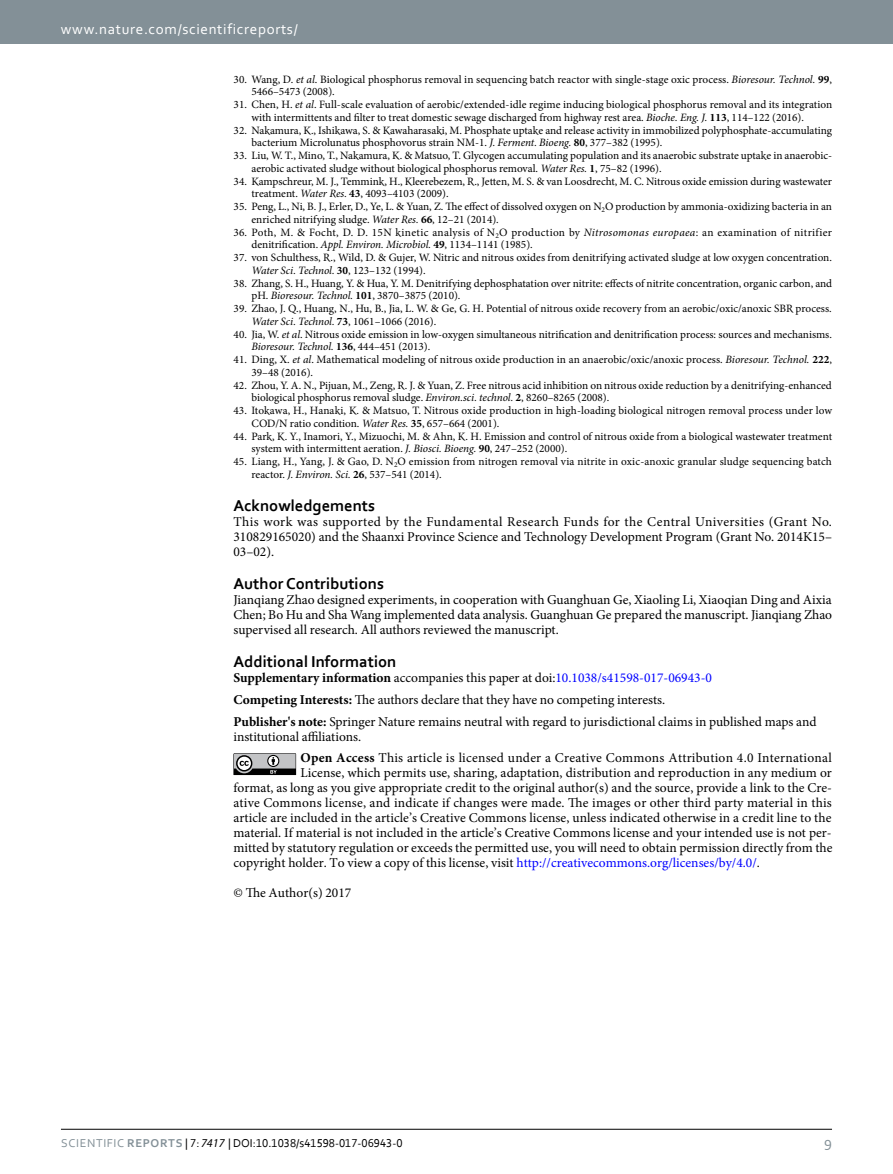
<style>
.page{position:relative;width:893px;height:1174px;background:#fff}
.page>*{position:absolute;margin:0;border:0;box-sizing:border-box;transform-origin:0 0}
.t1{font:700 16.5px "Corbel";color:#000}
.t2{font:15px "Corbel 2";letter-spacing:.045em;color:#fff}
.t3{font:15px "Corbel 2";color:#839097}
.t4{font:13.5px/15px "Minion Pro";color:#000;text-align:justify}
.t5{font:13.5px/21.8px "Minion Pro";letter-spacing:.02em;color:#000}
.t6{font:12px "Corbel";color:#000}
.t7{font:11.25px/12.8px "Minion Pro";color:#000}
.t8{font:11.25px/12.8px "Minion Pro";letter-spacing:.02em;color:#000}
.s1{font-style:italic}
.s2{font-weight:700}
.s3{color:#00f}
.s4{font-family:"Corbel 2";color:#839097}
.s5{font-family:"Corbel Bold 2";color:#839097}
.s6{font-family:"Myriad Pro";font-style:italic}
</style>
<div class="page">
<div style="left:0;top:0;width:893px;height:43px;background:#839097"></div>
<hr style="left:61px;top:1129px;width:771px;height:1px;background:#000">
<svg style="left:233px;top:753px;width:63px;height:22px"></svg>
<h2 class="t2" style="left:61px;top:19px;width:238px">www.nature.com/scientificreports/</h2>
<p class="t7" style="left:251px;top:73px;width:582px;text-indent:-18px">30. Wang, D. <span class="s1">et al</span>. Biological phosphorus removal in sequencing batch reactor with single-stage oxic process. <span class="s1">Bioresour. Technol.</span> <span class="s2">99</span>,<br>5466–5473 (2008).</p>
<p class="t7" style="left:251px;top:98px;width:582px;text-indent:-18px">31. Chen, H. <span class="s1">et al</span>. Full-scale evaluation of aerobic/extended-idle regime inducing biological phosphorus removal and its integration with intermittents and filter to treat domestic sewage discharged from highway rest area. <span class="s1">Bioche. Eng. J.</span> <span class="s2">113</span>, 114–122 (2016).</p>
<p class="t7" style="left:251px;top:124px;width:582px;text-indent:-18px">32. Nakamura, K., Ishikawa, S. &amp; Kawaharasaki, M. Phosphate uptake and release activity in immobilized polyphosphate-accumulating bacterium Microlunatus phosphovorus strain NM-1. <span class="s1">J. Ferment. Bioeng.</span> <span class="s2">80</span>, 377–382 (1995).</p>
<p class="t7" style="left:251px;top:149px;width:582px;text-indent:-18px">33. Liu, W. T., Mino, T., Nakamura, K. &amp; Matsuo, T. Glycogen accumulating population and its anaerobic substrate uptake in anaerobic&shy;aerobic activated sludge without biological phosphorus removal. <span class="s1">Water Res.</span> <span class="s2">1</span>, 75–82 (1996).</p>
<p class="t7" style="left:251px;top:175px;width:582px;text-indent:-18px">34. Kampschreur, M. J., Temmink, H., Kleerebezem, R., Jetten, M. S. &amp; van Loosdrecht, M. C. Nitrous oxide emission during wastewater treatment. <span class="s1">Water Res.</span> <span class="s2">43</span>, 4093–4103 (2009).</p>
<p class="t7" style="left:251px;top:200px;width:582px;text-indent:-18px">35. Peng, L., Ni, B. J., Erler, D., Ye, L. &amp; Yuan, Z. The effect of dissolved oxygen on N<sub>2</sub>O production by ammonia-oxidizing bacteria in an enriched nitrifying sludge. <span class="s1">Water Res.</span> <span class="s2">66</span>, 12–21 (2014).</p>
<p class="t8" style="left:251px;top:226px;width:582px;text-indent:-18px">36. Poth, M. &amp; Focht, D. D. 15N kinetic analysis of N<sub>2</sub>O production by <span class="s1">Nitrosomonas europaea</span>: an examination of nitrifier denitrification. <span class="s1">Appl. Environ. Microbiol.</span> <span class="s2">49</span>, 1134–1141 (1985).</p>
<p class="t7" style="left:251px;top:251px;width:582px;text-indent:-18px">37. von Schulthess, R., Wild, D. &amp; Gujer, W. Nitric and nitrous oxides from denitrifying activated sludge at low oxygen concentration.<br><span class="s1">Water Sci. Technol.</span> <span class="s2">30</span>, 123–132 (1994).</p>
<p class="t7" style="left:251px;top:277px;width:582px;text-indent:-18px">38. Zhang, S. H., Huang, Y. &amp; Hua, Y. M. Denitrifying dephosphatation over nitrite: effects of nitrite concentration, organic carbon, and pH. <span class="s1">Bioresour. Technol.</span> <span class="s2">101</span>, 3870–3875 (2010).</p>
<p class="t7" style="left:251px;top:302px;width:582px;text-indent:-18px">39. Zhao, J. Q., Huang, N., Hu, B., Jia, L. W. &amp; Ge, G. H. Potential of nitrous oxide recovery from an aerobic/oxic/anoxic SBR process.<br><span class="s1">Water Sci. Technol.</span> <span class="s2">73</span>, 1061–1066 (2016).</p>
<p class="t7" style="left:251px;top:328px;width:582px;text-indent:-18px">40. Jia, W. <span class="s1">et al</span>. Nitrous oxide emission in low-oxygen simultaneous nitrification and denitrification process: sources and mechanisms.<br><span class="s1">Bioresour. Technol.</span> <span class="s2">136</span>, 444–451 (2013).</p>
<p class="t7" style="left:251px;top:353px;width:582px;text-indent:-18px">41. Ding, X. <span class="s1">et al</span>. Mathematical modeling of nitrous oxide production in an anaerobic/oxic/anoxic process. <span class="s1">Bioresour. Technol.</span> <span class="s2">222</span>,<br>39–48 (2016).</p>
<p class="t7" style="left:251px;top:379px;width:582px;text-indent:-18px">42. Zhou, Y. A. N., Pijuan, M., Zeng, R. J. &amp; Yuan, Z. Free nitrous acid inhibition on nitrous oxide reduction by a denitrifying-enhanced biological phosphorus removal sludge. <span class="s1">Environ.sci. technol.</span> <span class="s2">2</span>, 8260–8265 (2008).</p>
<p class="t7" style="left:251px;top:404px;width:582px;text-indent:-18px">43. Itokawa, H., Hanaki, K. &amp; Matsuo, T. Nitrous oxide production in high-loading biological nitrogen removal process under low<br>COD/N ratio condition. <span class="s1">Water Res.</span> <span class="s2">35</span>, 657–664 (2001).</p>
<p class="t7" style="left:251px;top:430px;width:582px;text-indent:-18px">44. Park, K. Y., Inamori, Y., Mizuochi, M. &amp; Ahn, K. H. Emission and control of nitrous oxide from a biological wastewater treatment system with intermittent aeration. <span class="s1">J. Biosci. Bioeng.</span> <span class="s2">90</span>, 247–252 (2000).</p>
<p class="t7" style="left:251px;top:455px;width:582px;text-indent:-18px">45. Liang, H., Yang, J. &amp; Gao, D. N<sub>2</sub>O emission from nitrogen removal via nitrite in oxic-anoxic granular sludge sequencing batch reactor. <span class="s1">J. Environ. Sci.</span> <span class="s2">26</span>, 537–541 (2014).</p>
<h1 class="t1" style="left:233px;top:495px;width:143px">Acknowledgements</h1>
<p class="t4" style="left:233px;top:514px;width:600px">This work was supported by the Fundamental Research Funds for the Central Universities (Grant No.<br>310829165020) and the Shaanxi Province Science and Technology Development Program (Grant No. 2014K15– 03–02).</p>
<h1 class="t1" style="left:233px;top:573px;width:152px">Author Contributions</h1>
<p class="t4" style="left:233px;top:592px;width:600px">Jianqiang Zhao designed experiments, in cooperation with Guanghuan Ge, Xiaoling Li, Xiaoqian Ding and Aixia Chen; Bo Hu and Sha Wang implemented data analysis. Guanghuan Ge prepared the manuscript. Jianqiang Zhao supervised all research. All authors reviewed the manuscript.</p>
<h1 class="t1" style="left:233px;top:651px;width:164px">Additional Information</h1>
<p class="t4" style="left:233px;top:667px;width:584px;line-height:21.8px;text-align:left"><span class="s2">Supplementary information</span> accompanies this paper at doi:<span class="s3">10.1038/s41598-017-06943-0<br></span><span class="s2">Competing Interests:</span> The authors declare that they have no competing interests.<br><span class="s2">Publisher's note:</span> Springer Nature remains neutral with regard to jurisdictional claims in published maps and</p>
<p class="t5" style="left:301px;top:725px;width:533px;text-indent:-67px">institutional affiliations.<br><span class="s2">Open Access</span> This article is licensed under a Creative Commons Attribution 4.0 International</p>
<p class="t4" style="left:233px;top:765px;width:601px;text-indent:67px">License, which permits use, sharing, adaptation, distribution and reproduction in any medium or format, as long as you give appropriate credit to the original author(s) and the source, provide a link to the Cre&shy;ative Commons license, and indicate if changes were made. The images or other third party material in this article are included in the article’s Creative Commons license, unless indicated otherwise in a credit line to the material. If material is not included in the article’s Creative Commons license and your intended use is not per&shy;mitted by statutory regulation or exceeds the permitted use, you will need to obtain permission directly from the copyright holder. To view a copy of this license, visit <span class="s3">http://creativecommons.org/licenses/by/4.0/</span>.</p>
<p class="t4" style="left:233px;top:885px;width:119px">© The Author(s) 2017</p>
<p class="t6" style="left:61px;top:1135px;width:343px"><span class="s4">SCiEntifiC</span> <span class="s5">REPORTS</span> | 7: <span class="s6">7417</span> | DOI:10.1038/s41598-017-06943-0</p>
<h2 class="t3" style="left:824px;top:1132px;width:9px">9</h2>
</div>
